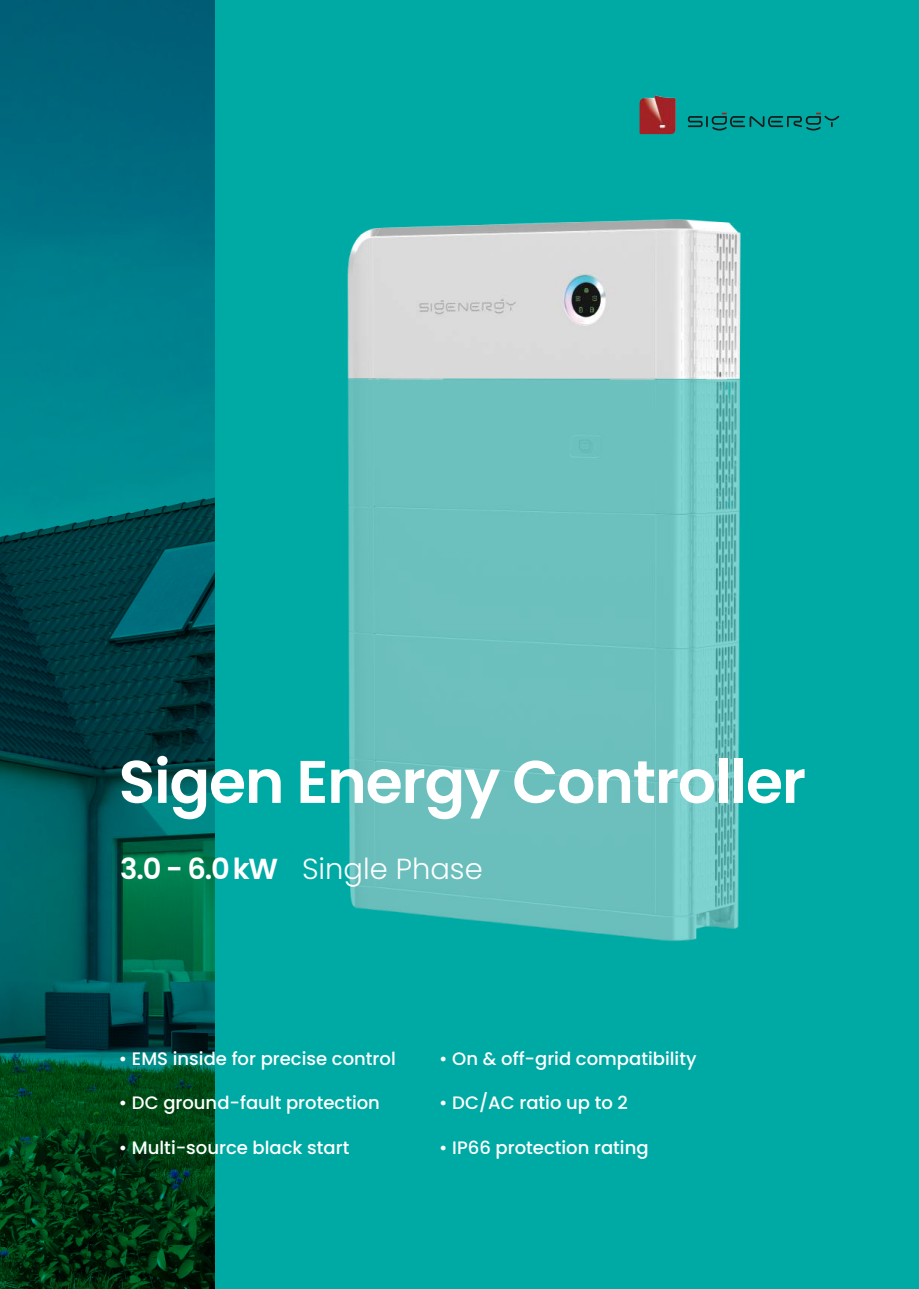
<style>
.page{position:relative;width:919px;height:1289px;background:#fff}
.page>*{position:absolute;margin:0;border:0;box-sizing:border-box;transform-origin:0 0}
.t1{font:600 60px "Poppins";letter-spacing:-.02em;color:#fff}
.t2{font:300 28.95px "Poppins";color:#fff}
.t3{font:500 18px "Poppins";color:#fff}
.s1{font-weight:600}
</style>
<div class="page">
<svg style="left:0;top:0;width:215px;height:1288px;background:#005a5a"></svg>
<div style="left:215px;top:0;width:703px;height:1288px;background:#00aaa4"></div>
<img style="left:347px;top:219px;width:394px;height:722px">
<svg style="left:687px;top:113px;width:152px;height:17px"></svg>
<img style="left:639px;top:95px;width:36px;height:39px">
<h1 class="t1" style="left:119px;top:747px;width:688px">Sigen Energy Controller</h1>
<h2 class="t2" style="left:120px;top:851px;width:364px"><span class="s1">3.0 - 6.0 kW</span> Single Phase</h2>
<p class="t3" style="left:119px;top:1048px;width:278px">• EMS inside for precise control</p>
<p class="t3" style="left:119px;top:1092px;width:262px">• DC ground-fault protection</p>
<p class="t3" style="left:119px;top:1136px;width:232px">• Multi-source black start</p>
<p class="t3" style="left:439px;top:1048px;width:259px">• On &amp; off-grid compatibility</p>
<p class="t3" style="left:439px;top:1092px;width:190px">• DC/AC ratio up to 2</p>
<p class="t3" style="left:439px;top:1136px;width:211px">• IP66 protection rating</p>
</div>
